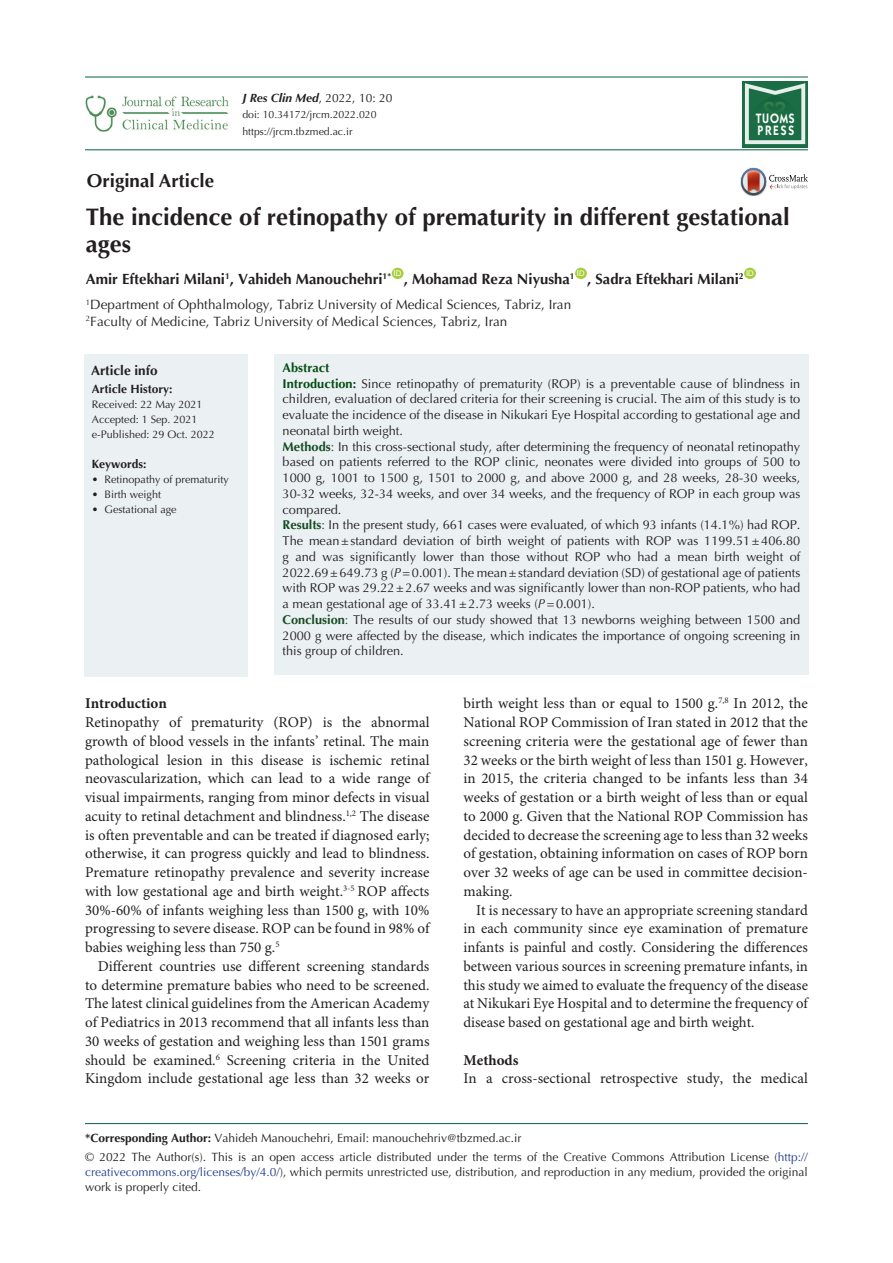
<style>
.page{position:relative;width:893px;height:1263px;background:#fff}
.page>*{position:absolute;margin:0;border:0;box-sizing:border-box;transform-origin:0 0}
.t1{font:700 24px/27px "Optima LT Std";color:#231f20}
.t2{font:700 18.75px "Optima LT Std";color:#231f20}
.t3{font:15px/18.8px "Minion Pro";color:#231f20;text-align:justify}
.t4{font:700 15px "Minion Pro";color:#231f20}
.t5{font:700 14.85px "Optima LT Std";color:#231f20}
.t6{font:600 13.65px/12px "ITC Kabel Std";letter-spacing:.11em;color:#fff;scale:.85 1}
.t7{font:13.5px "Optima LT Std";color:#231f20}
.t8{font:700 13.5px "Optima LT Std";color:#231f20}
.t9{font:12.75px/15.8px "Optima LT Std";color:#231f20;text-align:justify}
.t10{font:700 12.75px "Optima LT Std";color:#054b14}
.corresponding{font:12px/15px "Optima LT Std";color:#231f20;text-align:justify}
.t11{font:700 12px "Optima LT Std";color:#231f20}
.t12{font:italic 700 12px "Optima LT Std";color:#231f20}
.t13{font:10.8px "Optima LT Std";color:#231f20}
.t14{font:10.5px "Optima LT Std";color:#231f20}
.t15{font:7.8px "Arial";color:#fff}
.s1{font-weight:400;font-style:normal}
.s2{font-weight:700;color:#054b14}
.s3{font-weight:700;color:#164b23}
.s4{color:#164b23}
.s5{font-style:italic}
.s6{font-weight:700}
.s7{color:#253f8e}
</style>
<div class="page">
<hr style="left:85px;top:149px;width:723px;height:1px;background:#1e7252">
<hr style="left:85px;top:76px;width:723px;height:2px;background:#1e7252">
<div style="left:392px;top:268px;width:12px;height:11px;background:#a6ce39;border-radius:50%"></div>
<div style="left:575px;top:268px;width:12px;height:11px;background:#a6ce39;border-radius:50%"></div>
<div style="left:744px;top:268px;width:12px;height:11px;background:#a6ce39;border-radius:50%"></div>
<div style="left:84px;top:354px;width:163px;height:322px;background:#ebf0f3"></div>
<div style="left:274px;top:354px;width:535px;height:320px;background:#ebf0f3"></div>
<svg style="left:741px;top:168px;width:67px;height:27px"></svg>
<hr style="left:85px;top:1123px;width:723px;height:1px;background:#1e7252">
<img style="left:85px;top:95px;width:144px;height:37px">
<div style="left:742px;top:81px;width:66px;height:66px;background:linear-gradient(to right,#1c6e47,#1b6d46)"></div>
<svg style="left:745px;top:83px;width:60px;height:61px"></svg>
<p class="t2" style="left:87px;top:170px;width:129px">Original Article</p>
<p class="t12" style="left:242px;top:90px;width:151px">J Res Clin Med<span class="s1">, 2022, 10: 20</span></p>
<p class="t14" style="left:242px;top:109px;width:136px">doi: 10.34172/jrcm.2022.020</p>
<p class="t14" style="left:242px;top:126px;width:112px">https://jrcm.tbzmed.ac.ir</p>
<p class="t6" style="left:756px;top:113px;width:47px">TUOMS<br>PRESS</p>
<p class="t1" style="left:86px;top:204px;width:705px">The incidence of retinopathy of prematurity in different gestational ages</p>
<p class="t5" style="left:86px;top:271px;width:307px">Amir Eftekhari Milani<sup>1</sup>, Vahideh Manouchehri<sup>1*</sup></p>
<p class="t15" style="left:394px;top:268px;width:9px">ID</p>
<p class="t5" style="left:404px;top:271px;width:172px">, Mohamad Reza Niyusha<sup>1</sup></p>
<p class="t15" style="left:577px;top:268px;width:9px">ID</p>
<p class="t5" style="left:587px;top:271px;width:158px">, Sadra Eftekhari Milani<sup>2</sup></p>
<p class="t15" style="left:746px;top:268px;width:9px">ID</p>
<p class="t7" style="left:86px;top:297px;width:487px"><sup>1</sup>Department of Ophthalmology, Tabriz University of Medical Sciences, Tabriz, Iran</p>
<p class="t7" style="left:86px;top:314px;width:423px"><sup>2</sup>Faculty of Medicine, Tabriz University of Medical Sciences, Tabriz, Iran</p>
<p class="t8" style="left:91px;top:363px;width:68px">Article info</p>
<p class="t11" style="left:92px;top:382px;width:82px">Article History:</p>
<p class="t13" style="left:92px;top:398px;width:112px">Received: 22 May 2021</p>
<p class="t13" style="left:92px;top:413px;width:107px">Accepted: 1 Sep. 2021</p>
<p class="t13" style="left:92px;top:428px;width:125px">e-Published: 29 Oct. 2022</p>
<p class="t11" style="left:92px;top:457px;width:56px">Keywords:</p>
<p class="t13" style="left:92px;top:473px;width:138px">• Retinopathy of prematurity</p>
<p class="t13" style="left:92px;top:488px;width:71px">• Birth weight</p>
<p class="t13" style="left:92px;top:503px;width:86px">• Gestational age</p>
<p class="t10" style="left:283px;top:360px;width:48px">Abstract</p>
<p class="t9" style="left:283px;top:376px;width:519px"><span class="s2">Introduction:</span> Since retinopathy of prematurity (ROP) is a preventable cause of blindness in children, evaluation of declared criteria for their screening is crucial. The aim of this study is to evaluate the incidence of the disease in Nikukari Eye Hospital according to gestational age and neonatal birth weight.</p>
<p class="t9" style="left:283px;top:439px;width:519px"><span class="s3">Methods</span><span class="s4">:</span> In this cross-sectional study, after determining the frequency of neonatal retinopathy based on patients referred to the ROP clinic, neonates were divided into groups of 500 to 1000 g, 1001 to 1500 g, 1501 to 2000 g, and above 2000 g, and 28 weeks, 28-30 weeks, 30-32 weeks, 32-34 weeks, and over 34 weeks, and the frequency of ROP in each group was compared.</p>
<p class="t9" style="left:283px;top:517px;width:519px"><span class="s3">Results</span><span class="s4">:</span> In the present study, 661 cases were evaluated, of which 93 infants (14.1%) had ROP.<br>The mean±standard deviation of birth weight of patients with ROP was 1199.51±406.80 g and was significantly lower than those without ROP who had a mean birth weight of 2022.69±649.73 g (<span class="s5">P</span>=0.001). The mean±standard deviation (SD) of gestational age of patients with ROP was 29.22±2.67 weeks and was significantly lower than non-ROP patients, who had a mean gestational age of 33.41±2.73 weeks (<span class="s5">P</span>=0.001).</p>
<p class="t9" style="left:283px;top:612px;width:519px"><span class="s3">Conclusion</span><span class="s4">:</span> The results of our study showed that 13 newborns weighing between 1500 and 2000 g were affected by the disease, which indicates the importance of ongoing screening in this group of children.</p>
<p class="t4" style="left:85px;top:693px;width:83px">Introduction</p>
<p class="t3" style="left:85px;top:713px;width:346px">Retinopathy of prematurity (ROP) is the abnormal growth of blood vessels in the infants’ retinal. The main pathological lesion in this disease is ischemic retinal neovascularization, which can lead to a wide range of visual impairments, ranging from minor defects in visual acuity to retinal detachment and blindness.<sup>1,2</sup> The disease is often preventable and can be treated if diagnosed early; otherwise, it can progress quickly and lead to blindness.<br>Premature retinopathy prevalence and severity increase with low gestational age and birth weight.<sup>3-5</sup> ROP affects 30%-60% of infants weighing less than 1500 g, with 10% progressing to severe disease. ROP can be found in 98% of babies weighing less than 750 g.<sup>5</sup></p>
<p class="t3" style="left:85px;top:957px;width:346px;text-indent:13px">Different countries use different screening standards to determine premature babies who need to be screened.<br>The latest clinical guidelines from the American Academy of Pediatrics in 2013 recommend that all infants less than 30 weeks of gestation and weighing less than 1501 grams should be examined.<sup>6</sup> Screening criteria in the United Kingdom include gestational age less than 32 weeks or</p>
<p class="t3" style="left:463px;top:695px;width:346px">birth weight less than or equal to 1500 g.<sup>7,8</sup> In 2012, the National ROP Commission of Iran stated in 2012 that the screening criteria were the gestational age of fewer than 32 weeks or the birth weight of less than 1501 g. However, in 2015, the criteria changed to be infants less than 34 weeks of gestation or a birth weight of less than or equal to 2000 g. Given that the National ROP Commission has decided to decrease the screening age to less than 32 weeks of gestation, obtaining information on cases of ROP born over 32 weeks of age can be used in committee decision&shy;making.</p>
<p class="t3" style="left:463px;top:901px;width:346px;text-indent:13px">It is necessary to have an appropriate screening standard in each community since eye examination of premature infants is painful and costly. Considering the differences between various sources in screening premature infants, in this study we aimed to evaluate the frequency of the disease at Nikukari Eye Hospital and to determine the frequency of disease based on gestational age and birth weight.</p>
<p class="t4" style="left:463px;top:1049px;width:57px">Methods</p>
<p class="t3" style="left:463px;top:1070px;width:346px">In a cross-sectional retrospective study, the medical</p>
<p class="corresponding" style="left:85px;top:1130px;width:438px"><span class="s6">*Corresponding Author:</span> Vahideh Manouchehri, Email: manouchehriv@tbzmed.ac.ir</p>
<p class="corresponding" style="left:85px;top:1149px;width:724px">© 2022 The Author(s). This is an open access article distributed under the terms of the Creative Commons Attribution License (<span class="s7">http:// creativecommons.org/licenses/by/4.0/</span>), which permits unrestricted use, distribution, and reproduction in any medium, provided the original work is properly cited.</p>
</div>
